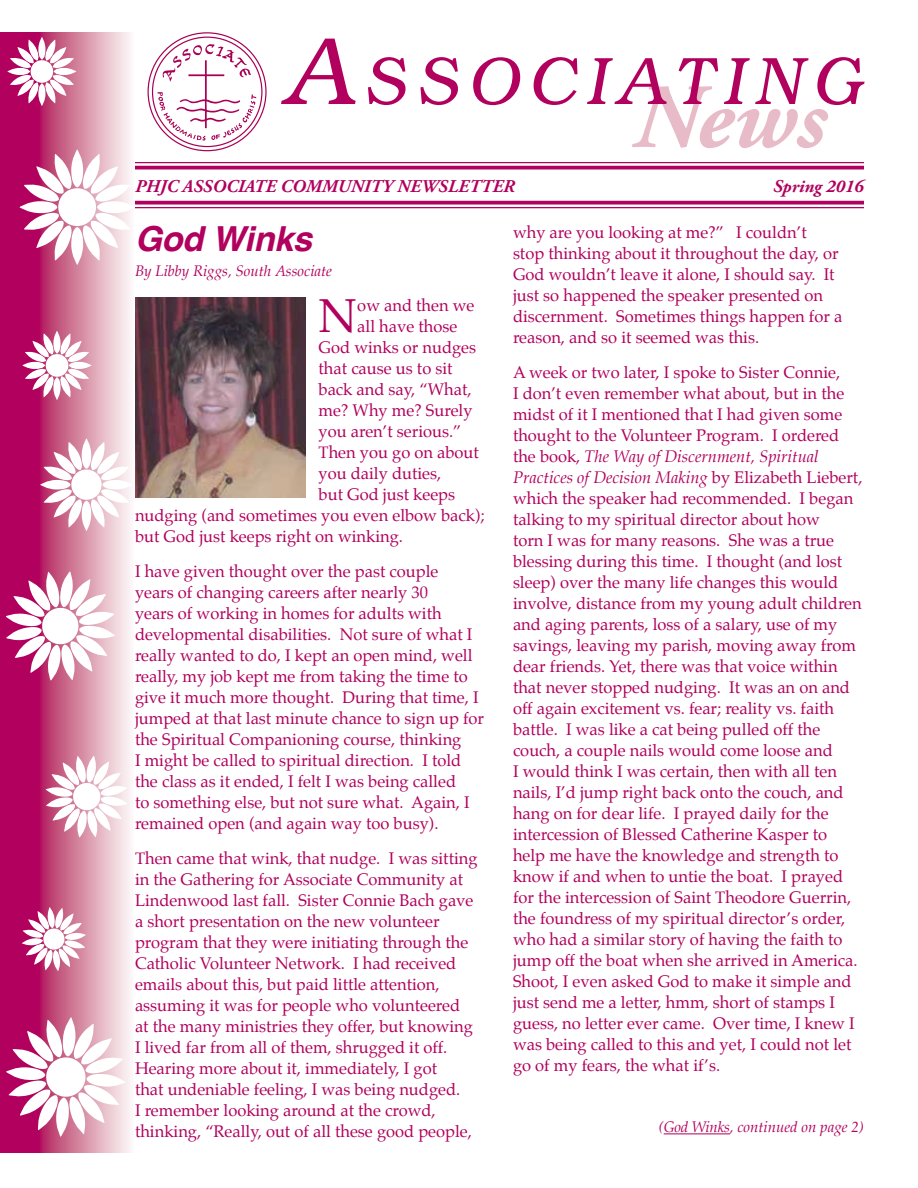
<style>
.page{position:relative;width:918px;height:1188px;background:#fff}
.page>*{position:absolute;margin:0;border:0;box-sizing:border-box;transform-origin:0 0}
.t1{font:italic 700 91.5px "Adobe Garamond Pro";color:#e7bcc8}
.t2{font:italic 300 68.25px "Bookman";letter-spacing:.13em;color:#b1005d}
.t3{font:46.65px "Palatino";color:#b1005d}
.t4{font:italic 700 34.5px "Helvetica";letter-spacing:-.01em;color:#b1005d}
.t5{font:italic 700 18px "Adobe Garamond Pro";color:#b1005d}
.t6{font:italic 700 18px "Adobe Garamond Pro";color:#b1005d}
.t7{font:16.5px/21px "Palatino";color:#b1005d}
.t8{font:italic 15px "Palatino";color:#b1005d}
.s1{font-size:97.5px}
.s2{font-style:italic}
</style>
<div class="page">
<svg style="left:0;top:32px;width:130px;height:1121px"></svg>
<svg style="left:135px;top:201px;width:729px;height:4px;fill:#b1005d"></svg>
<hr style="left:135px;top:207px;width:729px;height:1px;background:#b1005d">
<hr style="left:135px;top:162px;width:729px;height:1px;background:#b1005d">
<svg style="left:135px;top:166px;width:729px;height:4px;fill:#b1005d"></svg>
<svg style="left:22px;top:331px;width:70px;height:69px"></svg>
<div style="left:46px;top:354px;width:22px;height:23px;background:#fff;border-radius:50%"></div>
<svg style="left:40px;top:438px;width:90px;height:93px"></svg>
<svg style="left:6px;top:571px;width:109px;height:110px"></svg>
<svg style="left:46px;top:756px;width:82px;height:82px"></svg>
<svg style="left:22px;top:907px;width:64px;height:64px"></svg>
<svg style="left:6px;top:1017px;width:120px;height:120px"></svg>
<svg style="left:19px;top:149px;width:111px;height:116px"></svg>
<div style="left:58px;top:188px;width:38px;height:38px;background:#fff;border-radius:50%"></div>
<svg style="left:7px;top:37px;width:69px;height:69px"></svg>
<svg style="left:148px;top:32px;width:119px;height:119px"></svg>
<hr style="left:664px;top:1133px;width:66px;height:1px;background:#b1005d">
<img style="left:135px;top:297px;width:170px;height:201px">
<h2 class="t2" style="left:289px;top:40px;width:579px"><span class="s1">A</span>SSOCIATING</h2>
<h1 class="t1" style="left:633px;top:65px;width:194px">News</h1>
<p class="t5" style="left:135px;top:176px;width:381px">PHJC ASSOCIATE COMMUNITY NEWSLETTER</p>
<p class="t6" style="left:773px;top:176px;width:92px">Spring 2016</p>
<h3 class="t4" style="left:135px;top:210px;width:179px">God Winks</h3>
<p class="t8" style="left:135px;top:259px;width:199px">By Libby Riggs, South Associate</p>
<h3 class="t3" style="left:319px;top:277px;width:40px">N</h3>
<p class="t7" style="left:357px;top:294px;width:119px">ow and then we</p>
<p class="t7" style="left:357px;top:315px;width:102px">all have those</p>
<p class="t7" style="left:319px;top:336px;width:159px">God winks or nudges</p>
<p class="t7" style="left:319px;top:357px;width:136px">that cause us to sit</p>
<p class="t7" style="left:319px;top:378px;width:155px">back and say, “What,</p>
<p class="t7" style="left:319px;top:399px;width:155px">me? Why me? Surely</p>
<p class="t7" style="left:319px;top:420px;width:144px">you aren’t serious.”</p>
<p class="t7" style="left:319px;top:441px;width:162px">Then you go on about</p>
<p class="t7" style="left:319px;top:462px;width:124px">you daily duties,</p>
<p class="t7" style="left:319px;top:483px;width:138px">but God just keeps</p>
<p class="t7" style="left:135px;top:504px;width:351px">nudging (and sometimes you even elbow back);</p>
<p class="t7" style="left:135px;top:525px;width:270px">but God just keeps right on winking.</p>
<p class="t7" style="left:135px;top:560px;width:351px">I have given thought over the past couple<br>years of changing careers after nearly 30<br>years of working in homes for adults with developmental disabilities. Not sure of what I really wanted to do, I kept an open mind, well really, my job kept me from taking the time to give it much more thought. During that time, I jumped at that last minute chance to sign up for the Spiritual Companioning course, thinking<br>I might be called to spiritual direction. I told the class as it ended, I felt I was being called<br>to something else, but not sure what. Again, I remained open (and again way too busy).</p>
<p class="t7" style="left:135px;top:848px;width:344px">Then came that wink, that nudge. I was sitting in the Gathering for Associate Community at Lindenwood last fall. Sister Connie Bach gave a short presentation on the new volunteer program that they were initiating through the Catholic Volunteer Network. I had received emails about this, but paid little attention, assuming it was for people who volunteered at the many ministries they offer, but knowing I lived far from all of them, shrugged it off.<br>Hearing more about it, immediately, I got<br>that undeniable feeling, I was being nudged.<br>I remember looking around at the crowd, thinking, “Really, out of all these good people,</p>
<p class="t7" style="left:513px;top:222px;width:331px">why are you looking at me?” I couldn’t<br>stop thinking about it throughout the day, or God wouldn’t leave it alone, I should say. It just so happened the speaker presented on discernment. Sometimes things happen for a reason, and so it seemed was this.</p>
<p class="t7" style="left:513px;top:362px;width:351px">A week or two later, I spoke to Sister Connie,<br>I don’t even remember what about, but in the midst of it I mentioned that I had given some thought to the Volunteer Program. I ordered the book, <span class="s2">The Way of Discernment, Spiritual Practices of Decision Making</span> by Elizabeth Liebert, which the speaker had recommended. I began talking to my spiritual director about how<br>torn I was for many reasons. She was a true blessing during this time. I thought (and lost sleep) over the many life changes this would involve, distance from my young adult children and aging parents, loss of a salary, use of my savings, leaving my parish, moving away from dear friends. Yet, there was that voice within that never stopped nudging. It was an on and off again excitement vs. fear; reality vs. faith battle. I was like a cat being pulled off the couch, a couple nails would come loose and<br>I would think I was certain, then with all ten nails, I’d jump right back onto the couch, and hang on for dear life. I prayed daily for the intercession of Blessed Catherine Kasper to help me have the knowledge and strength to know if and when to untie the boat. I prayed for the intercession of Saint Theodore Guerrin, the foundress of my spiritual director’s order, who had a similar story of having the faith to jump off the boat when she arrived in America.<br>Shoot, I even asked God to make it simple and just send me a letter, hmm, short of stamps I guess, no letter ever came. Over time, I knew I was being called to this and yet, I could not let go of my fears, the what if’s.</p>
<p class="t8" style="left:659px;top:1115px;width:207px">(God Winks, continued on page 2)</p>
</div>
